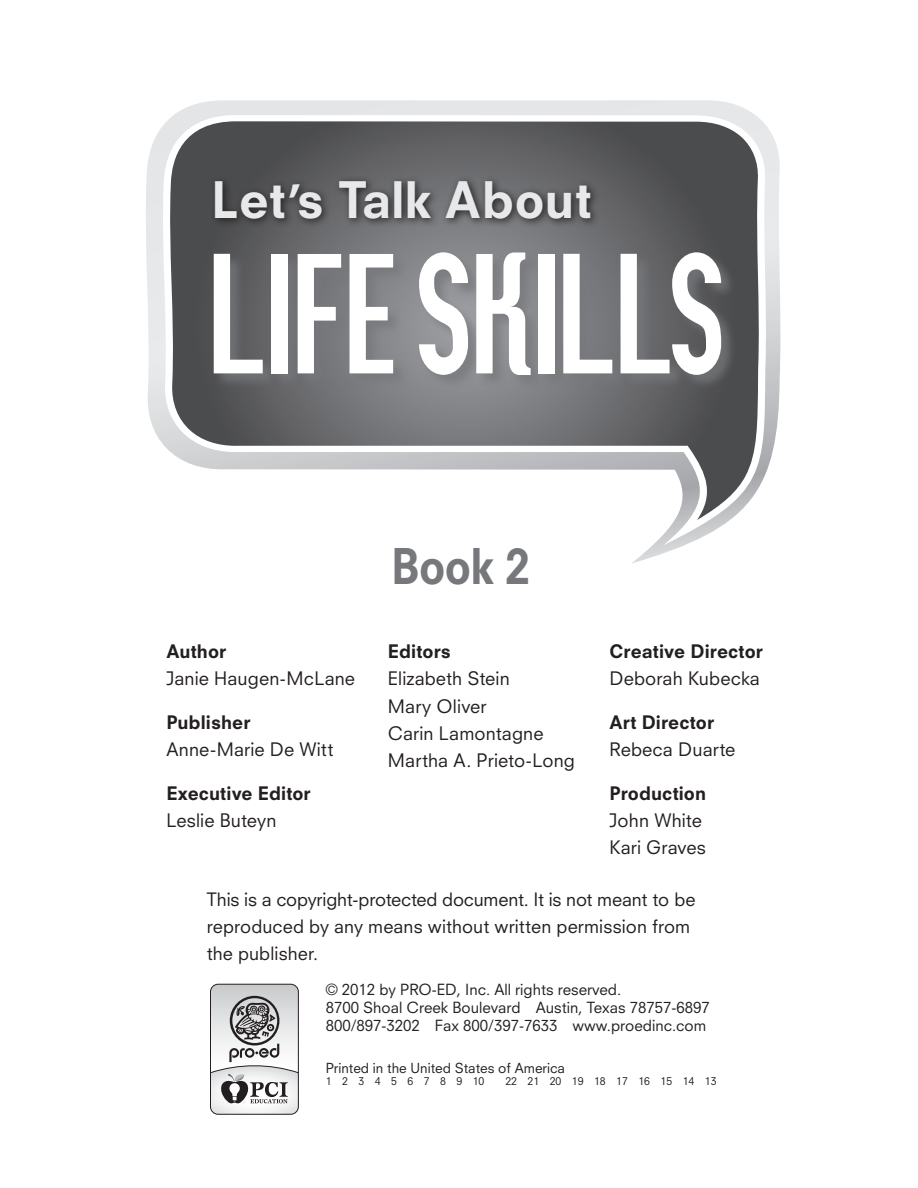
<style>
.page{position:relative;width:918px;height:1188px;background:#fff}
.page>*{position:absolute;margin:0;border:0;box-sizing:border-box;transform-origin:0 0}
.t1{font:163.35px "Kolg Gothic";letter-spacing:-.005em;color:#fff;scale:.8 1}
.t2{font:800 48.9px "Neuzeit S";letter-spacing:.01em;color:#e7e8e9}
.t3{font:800 47.85px "Neuzeit S";color:#76787b;scale:.9 1}
.t4{font:18.15px/27.3px "Neuzeit S";letter-spacing:.005em;color:#231f20}
.t5{font:800 18.15px "Neuzeit S";letter-spacing:.005em;color:#231f20}
.t6{font:18px/27px "Neuzeit S";color:#231f20}
.t7{font:15px/18px "Neuzeit S";color:#231f20}
.t8{font:13.5px "Neuzeit S";color:#231f20}
.t9{font:10.5px "Neuzeit S";color:#231f20}
.t10{font:10.5px "Neuzeit S";letter-spacing:1em;color:#231f20}
.s1{font-family:"Myriad Pro";font-weight:700}
</style>
<div class="page">
<svg style="left:146px;top:100px;width:634px;height:463px"></svg>
<svg style="left:161px;top:115px;width:607px;height:430px"></svg>
<div style="left:214px;top:252px;width:523px;height:139px;background:#76787b;opacity:.75"></div>
<svg style="left:209px;top:175px;width:392px;height:54px;background:#555557"></svg>
<svg style="left:210px;top:984px;width:89px;height:130px"></svg>
<h2 class="t2" style="left:211px;top:170px;width:382px">Let<span class="s1">’</span>s Talk About</h2>
<h1 class="t1" style="left:214px;top:217px;width:647px">LIFE SKILLS</h1>
<p class="t5" style="left:166px;top:640px;width:61px">Author</p>
<p class="t4" style="left:166px;top:665px;width:190px">Janie Haugen-McLane</p>
<p class="t5" style="left:166px;top:711px;width:86px">Publisher</p>
<p class="t4" style="left:166px;top:736px;width:169px">Anne-Marie De Witt</p>
<p class="t5" style="left:166px;top:782px;width:146px">Executive Editor</p>
<p class="t4" style="left:166px;top:806px;width:112px">Leslie Buteyn</p>
<h3 class="t3" style="left:391px;top:537px;width:155px">Book 2</h3>
<p class="t5" style="left:388px;top:640px;width:65px">Editors</p>
<p class="t4" style="left:388px;top:665px;width:189px">Elizabeth Stein<br>Mary Oliver<br>Carin Lamontagne<br>Martha A. Prieto-Long</p>
<p class="t5" style="left:609px;top:640px;width:155px">Creative Director</p>
<p class="t4" style="left:609px;top:665px;width:152px">Deborah Kubecka</p>
<p class="t5" style="left:609px;top:711px;width:106px">Art Director</p>
<p class="t4" style="left:609px;top:736px;width:127px">Rebeca Duarte</p>
<p class="t5" style="left:609px;top:782px;width:98px">Production</p>
<p class="t4" style="left:609px;top:806px;width:98px">John White<br>Kari Graves</p>
<p class="t6" style="left:207px;top:886px;width:490px">This is a copyright-protected document. It is not meant to be reproduced by any means without written permission from the publisher.</p>
<p class="t7" style="left:326px;top:980px;width:386px">© 2012 by PRO-ED, Inc. All rights reserved.<br>8700 Shoal Creek Boulevard Austin, Texas 78757-6897<br>800/897-3202 Fax 800/397-7633 www.proedinc.com</p>
<p class="t8" style="left:326px;top:1059px;width:241px">Printed in the United States of America</p>
<p class="t10" style="left:326px;top:1075px;width:160px">12345678910</p>
<p class="t9" style="left:505px;top:1075px;width:213px">22 21 20 19 18 17 16 15 14 13</p>
</div>
